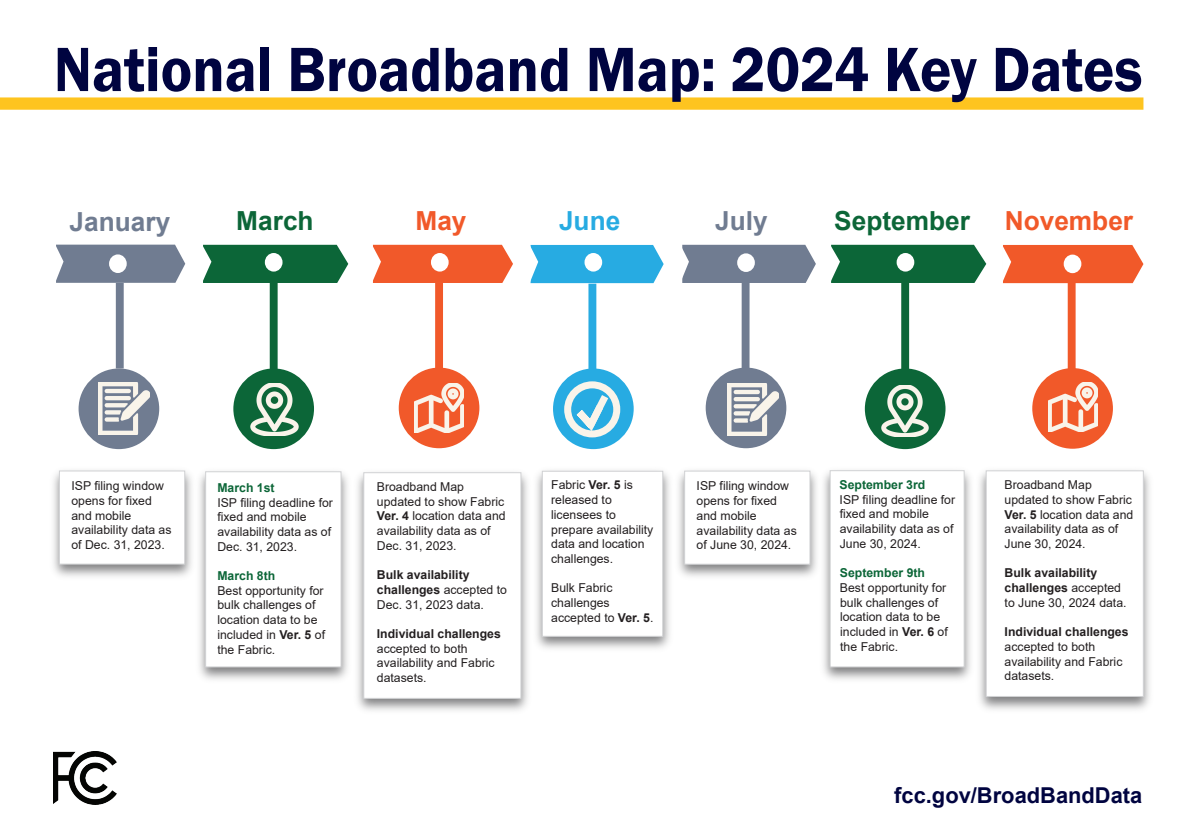
<style>
.page{position:relative;width:1189px;height:835px;background:#fff}
.page>*{position:absolute;margin:0;border:0;box-sizing:border-box;transform-origin:0 0}
.t1{font:600 64.75px "Franklin Gothic";color:#000440;scale:.91 1}
.t2{font:700 26.25px "Arial";color:#0c6638}
.t3{font:700 26.25px "Arial";color:#707c91}
.t4{font:700 26.25px "Arial";color:#f15929}
.t5{font:700 26.25px "Arial";color:#27abe2}
.t6{font:700 26.25px "Arial";color:#f1592a}
.t7{font:700 21.88px "Arial";color:#000440}
.t8{font:12.25px/14.7px "Arial";color:#231f20}
.t9{font:700 12.25px/14.7px "Arial";color:#231f20}
.t10{font:700 12.25px "Arial";color:#0c6638}
.s1{font-weight:700}
.s2{font-weight:400}
</style>
<div class="page">
<img style="left:979px;top:470px;width:171px;height:240px">
<div style="left:985px;top:471px;width:158px;height:225px;background:#fff;border:1px solid #d1d2d4"></div>
<div style="left:0;top:97px;width:1143px;height:13px;background:#fec41f"></div>
<img style="left:53px;top:752px;width:63px;height:52px">
<img style="left:53px;top:478px;width:139px;height:99px">
<div style="left:59px;top:471px;width:126px;height:93px;background:#fff;border:1px solid #d1d2d4"></div>
<img style="left:536px;top:544px;width:134px;height:105px">
<div style="left:542px;top:471px;width:120px;height:165px;background:#fff;border:1px solid #d1d2d4"></div>
<img style="left:823px;top:543px;width:148px;height:137px">
<div style="left:830px;top:470px;width:134px;height:197px;background:#fff;border:1px solid #d1d2d4"></div>
<img style="left:199px;top:544px;width:149px;height:136px">
<div style="left:205px;top:472px;width:136px;height:195px;background:#fff;border:1px solid #d1d2d4"></div>
<svg style="left:682px;top:244px;width:461px;height:299px"></svg>
<div style="left:1063px;top:255px;width:18px;height:18px;background:#fff;border-radius:50%"></div>
<svg style="left:55px;top:244px;width:615px;height:300px"></svg>
<img style="left:350px;top:465px;width:184px;height:246px">
<div style="left:363px;top:472px;width:158px;height:226px;background:#fff;border:1px solid #d1d2d4"></div>
<img style="left:678px;top:464px;width:145px;height:113px">
<div style="left:684px;top:471px;width:126px;height:93px;background:#fff;border:1px solid #d1d2d4"></div>
<div style="left:1067px;top:279px;width:8px;height:92px;background:#f15929"></div>
<h1 class="t1" style="left:54px;top:30px;width:1197px">National Broadband Map: 2024 Key Dates</h1>
<h2 class="t3" style="left:70px;top:204px;width:102px">January</h2>
<h2 class="t2" style="left:236px;top:202px;width:79px">March</h2>
<h2 class="t6" style="left:415px;top:202px;width:53px">May</h2>
<h2 class="t5" style="left:559px;top:202px;width:63px">June</h2>
<h2 class="t3" style="left:715px;top:202px;width:54px">July</h2>
<h2 class="t2" style="left:834px;top:202px;width:137px">September</h2>
<h2 class="t4" style="left:1004px;top:202px;width:130px">November</h2>
<p class="t8" style="left:71px;top:478px;width:102px">ISP filing window opens for fixed and mobile availability data as of Dec. 31, 2023.</p>
<p class="t8" style="left:551px;top:478px;width:104px">Fabric <span class="s1">Ver. 5</span> is released to licensees to prepare availability data and location challenges.</p>
<p class="t8" style="left:551px;top:580px;width:104px">Bulk Fabric challenges accepted to <span class="s1">Ver. 5</span>.</p>
<p class="t8" style="left:377px;top:479px;width:130px">Broadband Map updated to show Fabric<br><span class="s1">Ver. 4</span> location data and availability data as of<br>Dec. 31, 2023.</p>
<p class="t9" style="left:377px;top:567px;width:132px">Bulk availability challenges <span class="s2">accepted to<br>Dec. 31, 2023 data.</span></p>
<p class="t9" style="left:377px;top:626px;width:125px">Individual challenges</p>
<p class="t8" style="left:377px;top:641px;width:119px">accepted to both availability and Fabric datasets.</p>
<p class="t10" style="left:217px;top:479px;width:59px">March 1st</p>
<p class="t8" style="left:217px;top:495px;width:117px">ISP filing deadline for fixed and mobile availability data as of<br>Dec. 31, 2023.</p>
<p class="t10" style="left:217px;top:567px;width:59px">March 8th</p>
<p class="t8" style="left:217px;top:583px;width:109px">Best opportunity for bulk challenges of location data to be included in <span class="s1">Ver. 5</span> of the Fabric.</p>
<p class="t8" style="left:696px;top:479px;width:102px">ISP filing window opens for fixed and mobile availability data as of June 30, 2024.</p>
<p class="t10" style="left:839px;top:476px;width:87px">September 3rd</p>
<p class="t8" style="left:839px;top:492px;width:117px">ISP filing deadline for fixed and mobile availability data as of<br>June 30, 2024.</p>
<p class="t10" style="left:839px;top:564px;width:87px">September 9th</p>
<p class="t8" style="left:839px;top:580px;width:109px">Best opportunity for bulk challenges of location data to be included in <span class="s1">Ver. 6</span> of the Fabric.</p>
<p class="t8" style="left:1004px;top:477px;width:130px">Broadband Map updated to show Fabric<br><span class="s1">Ver. 5</span> location data and availability data as of<br>June 30, 2024.</p>
<p class="t9" style="left:1004px;top:566px;width:123px">Bulk availability challenges <span class="s2">accepted to June 30, 2024 data.</span></p>
<p class="t9" style="left:1004px;top:625px;width:125px">Individual challenges</p>
<p class="t8" style="left:1004px;top:639px;width:119px">accepted to both availability and Fabric datasets.</p>
<h3 class="t7" style="left:894px;top:780px;width:249px">fcc.gov/BroadBandData</h3>
</div>
